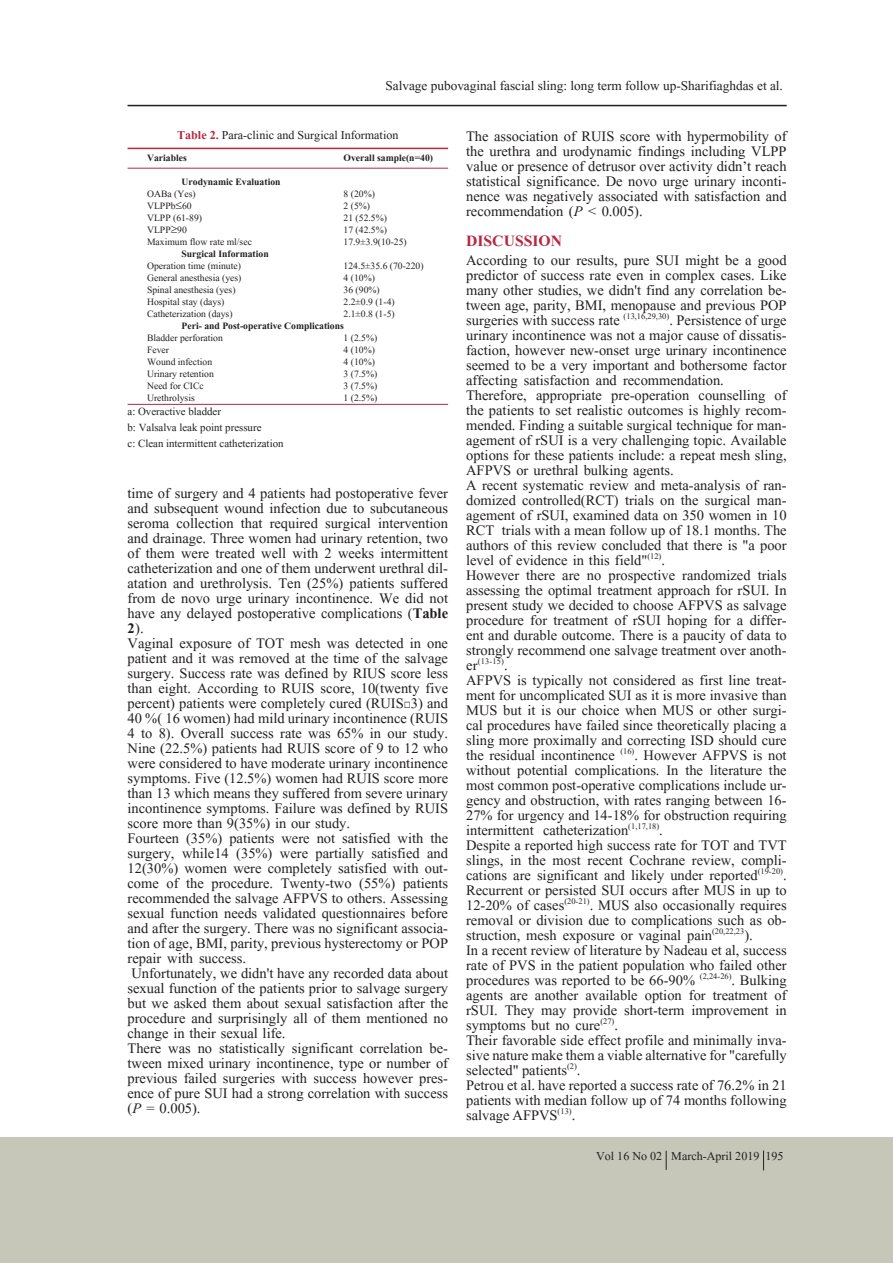
<style>
.page{position:relative;width:893px;height:1263px;background:#fff}
.page>*{position:absolute;margin:0;border:0;box-sizing:border-box;transform-origin:0 0}
.t1{font:700 19.5px "Aparajita";color:#b62841}
.t2{font:18px/15px "Aparajita";color:#231f20;text-align:justify}
.t3{font:16.5px "Aparajita";color:#231f20}
.t4{font:15px "Aparajita";color:#231f20}
.t5{font:13.5px "Aparajita";color:#231f20}
.t6{font:12px "Aparajita";color:#231f20}
.t7{font:700 12px "Aparajita";color:#231f20}
.t8{font:10.5px "Aparajita";color:#231f20}
.s1{font-weight:700;color:#b62841}
.s2{font-weight:700}
.s3{font-weight:700;font-style:italic}
.s4{font-style:italic}
.s5{font-size:18px}
</style>
<div class="page">
<div style="left:0;top:1137px;width:893px;height:126px;background:#c7c7b9"></div>
<hr style="left:128px;top:105px;width:659px;height:1px;background:#231f20">
<svg style="left:666px;top:1151px;width:1px;height:19px"></svg>
<svg style="left:763px;top:1150px;width:1px;height:20px"></svg>
<hr style="left:128px;top:148px;width:320px;height:1px;background:#b62841">
<hr style="left:128px;top:168px;width:320px;height:1px;background:#b62841">
<hr style="left:128px;top:404px;width:320px;height:1px;background:#b62841">
<p class="t3" style="left:385px;top:78px;width:399px">Salvage pubovaginal fascial sling: long term follow up-Sharifiaghdas et al.</p>
<p class="t4" style="left:177px;top:127px;width:223px"><span class="s1">Table 2.</span> Para-clinic and Surgical Information</p>
<p class="t7" style="left:147px;top:152px;width:41px">Variables</p>
<p class="t7" style="left:344px;top:152px;width:91px">Overall sample(n=40)</p>
<p class="t7" style="left:182px;top:176px;width:100px">Urodynamic Evaluation</p>
<p class="t6" style="left:147px;top:187px;width:50px">OABa (Yes)</p>
<p class="t6" style="left:344px;top:187px;width:33px">8 (20%)</p>
<p class="t6" style="left:147px;top:199px;width:46px">VLPPb≤60</p>
<p class="t6" style="left:344px;top:199px;width:28px">2 (5%)</p>
<p class="t6" style="left:147px;top:211px;width:56px">VLPP (61-89)</p>
<p class="t6" style="left:344px;top:211px;width:45px">21 (52.5%)</p>
<p class="t6" style="left:147px;top:223px;width:41px">VLPP≥90</p>
<p class="t6" style="left:344px;top:223px;width:45px">17 (42.5%)</p>
<p class="t6" style="left:147px;top:235px;width:106px">Maximum flow rate ml/sec</p>
<p class="t6" style="left:344px;top:235px;width:65px">17.9±3.9(10-25)</p>
<p class="t7" style="left:182px;top:248px;width:89px">Surgical Information</p>
<p class="t6" style="left:147px;top:259px;width:95px">Operation time (minute)</p>
<p class="t6" style="left:344px;top:259px;width:82px">124.5±35.6 (70-220)</p>
<p class="t6" style="left:147px;top:271px;width:96px">General anesthesia (yes)</p>
<p class="t6" style="left:344px;top:271px;width:33px">4 (10%)</p>
<p class="t6" style="left:147px;top:283px;width:90px">Spinal anesthesia (yes)</p>
<p class="t6" style="left:344px;top:283px;width:38px">36 (90%)</p>
<p class="t6" style="left:147px;top:295px;width:79px">Hospital stay (days)</p>
<p class="t6" style="left:344px;top:295px;width:53px">2.2±0.9 (1-4)</p>
<p class="t6" style="left:147px;top:307px;width:87px">Catheterization (days)</p>
<p class="t6" style="left:344px;top:307px;width:53px">2.1±0.8 (1-5)</p>
<p class="t7" style="left:182px;top:320px;width:164px">Peri- and Post-operative Complications</p>
<p class="t6" style="left:147px;top:331px;width:77px">Bladder perforation</p>
<p class="t6" style="left:344px;top:331px;width:35px">1 (2.5%)</p>
<p class="t6" style="left:147px;top:343px;width:23px">Fever</p>
<p class="t6" style="left:344px;top:343px;width:33px">4 (10%)</p>
<p class="t6" style="left:147px;top:355px;width:67px">Wound infection</p>
<p class="t6" style="left:344px;top:355px;width:33px">4 (10%)</p>
<p class="t6" style="left:147px;top:367px;width:68px">Urinary retention</p>
<p class="t6" style="left:344px;top:367px;width:35px">3 (7.5%)</p>
<p class="t6" style="left:147px;top:379px;width:58px">Need for CICc</p>
<p class="t6" style="left:344px;top:379px;width:35px">3 (7.5%)</p>
<p class="t6" style="left:147px;top:391px;width:49px">Urethrolysis</p>
<p class="t6" style="left:344px;top:391px;width:35px">1 (2.5%)</p>
<p class="t5" style="left:128px;top:405px;width:95px">a: Overactive bladder</p>
<p class="t5" style="left:128px;top:421px;width:135px">b: Valsalva leak point pressure</p>
<p class="t5" style="left:128px;top:437px;width:157px">c: Clean intermittent catheterization</p>
<p class="t2" style="left:128px;top:487px;width:322px">time of surgery and 4 patients had postoperative fever and subsequent wound infection due to subcutaneous seroma collection that required surgical intervention and drainage. Three women had urinary retention, two of them were treated well with 2 weeks intermittent catheterization and one of them underwent urethral dil&shy;atation and urethrolysis. Ten (25%) patients suffered from de novo urge urinary incontinence. We did not have any delayed postoperative complications (<span class="s2">Table 2</span>).</p>
<p class="t2" style="left:128px;top:637px;width:322px">Vaginal exposure of TOT mesh was detected in one patient and it was removed at the time of the salvage surgery. Success rate was defined by RIUS score less than eight. According to RUIS score, 10(twenty five percent) patients were completely cured (RUIS<span class="s3">≤</span>3) and 40 %( 16 women) had mild urinary incontinence (RUIS 4 to 8). Overall success rate was 65% in our study.<br>Nine (22.5%) patients had RUIS score of 9 to 12 who were considered to have moderate urinary incontinence symptoms. Five (12.5%) women had RUIS score more than 13 which means they suffered from severe urinary incontinence symptoms. Failure was defined by RUIS score more than 9(35%) in our study.</p>
<p class="t2" style="left:128px;top:832px;width:322px">Fourteen (35%) patients were not satisfied with the surgery, while14 (35%) were partially satisfied and 12(30%) women were completely satisfied with out&shy;come of the procedure. Twenty-two (55%) patients recommended the salvage AFPVS to others. Assessing sexual function needs validated questionnaires before and after the surgery. There was no significant associa&shy;tion of age, BMI, parity, previous hysterectomy or POP repair with success.</p>
<p class="t2" style="left:128px;top:967px;width:322px">Unfortunately, we didn't have any recorded data about sexual function of the patients prior to salvage surgery but we asked them about sexual satisfaction after the procedure and surprisingly all of them mentioned no change in their sexual life.</p>
<p class="t2" style="left:128px;top:1042px;width:322px">There was no statistically significant correlation be&shy;tween mixed urinary incontinence, type or number of previous failed surgeries with success however pres&shy;ence of pure SUI had a strong correlation with success (<span class="s4">P</span> = 0.005).</p>
<p class="t2" style="left:466px;top:130px;width:322px">The association of RUIS score with hypermobility of the urethra and urodynamic findings including VLPP value or presence of detrusor over activity didn’t reach statistical significance. De novo urge urinary inconti&shy;nence was negatively associated with satisfaction and recommendation (<span class="s4">P</span> &lt; 0.005).</p>
<p class="t1" style="left:466px;top:231px;width:98px">DISCUSSION</p>
<p class="t2" style="left:466px;top:255px;width:322px">According to our results, pure SUI might be a good predictor of success rate even in complex cases. Like many other studies, we didn't find any correlation be&shy;tween age, parity, BMI, menopause and previous POP surgeries with success rate <sup>(13,16,29,30)</sup>. Persistence of urge urinary incontinence was not a major cause of dissatis&shy;faction, however new-onset urge urinary incontinence seemed to be a very important and bothersome factor affecting satisfaction and recommendation.</p>
<p class="t2" style="left:466px;top:390px;width:322px">Therefore, appropriate pre-operation counselling of the patients to set realistic outcomes is highly recom&shy;mended. Finding a suitable surgical technique for man&shy;agement of rSUI is a very challenging topic. Available options for these patients include: a repeat mesh sling, AFPVS or urethral bulking agents.</p>
<p class="t2" style="left:466px;top:480px;width:322px">A recent systematic review and meta-analysis of ran&shy;domized controlled(RCT) trials on the surgical man&shy;agement of rSUI, examined data on 350 women in 10<br>RCT trials with a mean follow up of 18.1 months. The authors of this review concluded that there is "a poor level of evidence in this field"<sup>(12)</sup>.</p>
<p class="t2" style="left:466px;top:570px;width:322px">However there are no prospective randomized trials assessing the optimal treatment approach for rSUI. In present study we decided to choose AFPVS as salvage procedure for treatment of rSUI hoping for a differ&shy;ent and durable outcome. There is a paucity of data to strongly recommend one salvage treatment over anoth-</p>
<p class="t8" style="left:466px;top:656px;width:43px"><span class="s5">er</span>(13-15)<span class="s5">.</span></p>
<p class="t2" style="left:466px;top:675px;width:322px">AFPVS is typically not considered as first line treat&shy;ment for uncomplicated SUI as it is more invasive than MUS but it is our choice when MUS or other surgi&shy;cal procedures have failed since theoretically placing a sling more proximally and correcting ISD should cure the residual incontinence <sup>(16)</sup>. However AFPVS is not without potential complications. In the literature the most common post-operative complications include ur&shy;gency and obstruction, with rates ranging between 16- 27% for urgency and 14-18% for obstruction requiring intermittent catheterization<sup>(1,17,18)</sup>.</p>
<p class="t2" style="left:466px;top:840px;width:322px">Despite a reported high success rate for TOT and TVT slings, in the most recent Cochrane review, compli&shy;cations are significant and likely under reported<sup>(19-20)</sup>.<br>Recurrent or persisted SUI occurs after MUS in up to 12-20% of cases<sup>(20-21)</sup>. MUS also occasionally requires removal or division due to complications such as ob&shy;struction, mesh exposure or vaginal pain<sup>(20,22,23</sup>).</p>
<p class="t2" style="left:466px;top:945px;width:322px">In a recent review of literature by Nadeau et al, success rate of PVS in the patient population who failed other procedures was reported to be 66-90% <sup>(2,24-26)</sup>. Bulking agents are another available option for treatment of rSUI. They may provide short-term improvement in symptoms but no cure<sup>(27)</sup>.</p>
<p class="t2" style="left:466px;top:1035px;width:322px">Their favorable side effect profile and minimally inva&shy;sive nature make them a viable alternative for "carefully selected" patients<sup>(2)</sup>.</p>
<p class="t2" style="left:466px;top:1080px;width:322px">Petrou et al. have reported a success rate of 76.2% in 21 patients with median follow up of 74 months following salvage AFPVS<sup>(13)</sup>.</p>
<p class="t4" style="left:596px;top:1148px;width:189px">Vol 16 No 02 March-April 2019 195</p>
</div>
